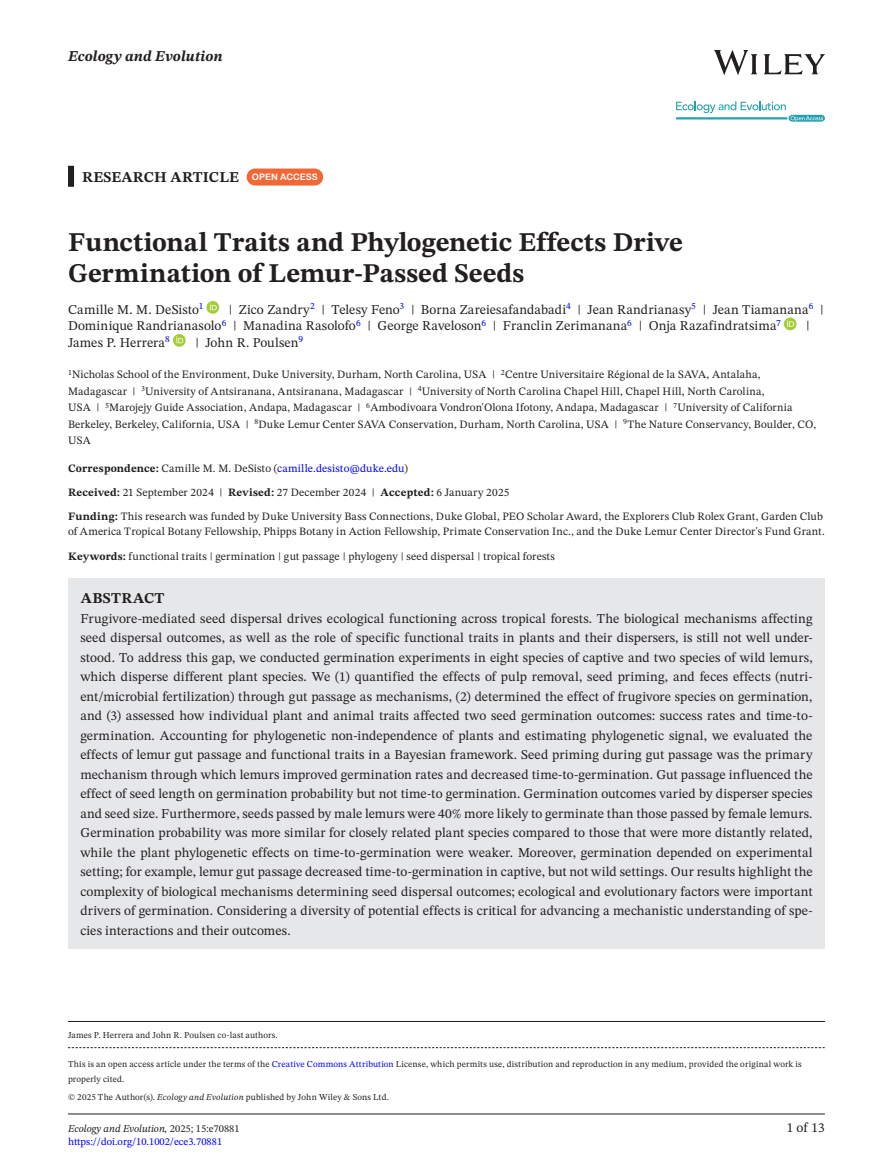
<style>
.page{position:relative;width:893px;height:1174px;background:#fff}
.page>*{position:absolute;margin:0;border:0;box-sizing:border-box;transform-origin:0 0}
.t1{font:700 27px/31.5px "STIX Two Text";color:#231f20}
.t2{font:700 15px "STIX Two Text";letter-spacing:.01em;color:#231f20}
.t3{font:italic 700 15px "STIX Two Text";letter-spacing:.01em;color:#231f20}
.t4{font:13.5px/19.5px "STIX Two Text";letter-spacing:.01em;color:#231f20}
.t5{font:11.25px/16.5px "STIX Two Text";letter-spacing:.015em;color:#231f20}
.t6{font:italic 10.5px "STIX Two Text";color:#231f20}
.t7{font:10.5px "STIX Two Text";color:#00f}
.t8{font:9px/15px "STIX Two Text";letter-spacing:.02em;color:#231f20}
.s1{font-family:"Arial Rounded MT Bold";font-weight:400;font-size:9px;color:#fff}
.s2{font-weight:700}
.s3{color:#00f}
.s4{font-style:italic}
.s5{font-style:normal}
</style>
<div class="page">
<hr style="left:68px;top:1113px;width:757px;height:1px;background:#231f20">
<img style="left:714px;top:51px;width:111px;height:23px">
<svg style="left:676px;top:101px;width:149px;height:21px"></svg>
<div style="left:68px;top:166px;width:6px;height:21px;background:#231f20"></div>
<div style="left:68px;top:578px;width:757px;height:42px;background:#e6e7e9"></div>
<div style="left:68px;top:597px;width:757px;height:351px;background:#e6e7e9"></div>
<div style="left:247px;top:168px;width:76px;height:17px;background:#f16736;border-radius:9px"></div>
<svg style="left:206px;top:301px;width:13px;height:13px"></svg>
<svg style="left:210px;top:303px;width:7px;height:7px"></svg>
<div style="left:784px;top:317px;width:12px;height:13px;background:#a5cd39;border-radius:50%"></div>
<svg style="left:787px;top:320px;width:7px;height:7px"></svg>
<svg style="left:173px;top:334px;width:13px;height:13px"></svg>
<svg style="left:176px;top:336px;width:7px;height:7px"></svg>
<svg style="left:68px;top:1047px;width:757px;height:1px"></svg>
<hr style="left:68px;top:1021px;width:757px;height:1px;background:#231f20">
<p class="t3" style="left:68px;top:46px;width:156px">Ecology and Evolution</p>
<p class="t2" style="left:82px;top:166px;width:237px">RESEARCH ARTICLE <span class="s1">OPEN ACCESS</span></p>
<h1 class="t1" style="left:68px;top:227px;width:616px">Functional Traits and Phylogenetic Effects Drive<br>Germination of Lemur-Passed Seeds</h1>
<p class="t4" style="left:68px;top:299px;width:137px">Camille M. M. DeSisto<sup>1</sup></p>
<p class="t4" style="left:68px;top:301px;width:757px;line-height:16.5px;text-indent:161px">| Zico Zandry<sup>2</sup> | Telesy Feno<sup>3</sup> | Borna Zareiesafandabadi<sup>4</sup> | Jean Randrianasy<sup>5</sup> | Jean Tiamanana<sup>6</sup> |<br>Dominique Randrianasolo<sup>6</sup> | Manadina Rasolofo<sup>6</sup> | George Raveloson<sup>6</sup> | Franclin Zerimanana<sup>6</sup> | Onja Razafindratsima<sup>7</sup></p>
<p class="t4" style="left:806px;top:316px;width:5px">|</p>
<p class="t4" style="left:68px;top:332px;width:103px">James P. Herrera<sup>8</sup></p>
<p class="t4" style="left:195px;top:332px;width:109px">| John R. Poulsen<sup>9</sup></p>
<p class="t5" style="left:68px;top:366px;width:750px"><sup>1</sup>Nicholas School of the Environment, Duke University, Durham, North Carolina, USA | <sup>2</sup>Centre Universitaire Régional de la SAVA, Antalaha, Madagascar | <sup>3</sup>University of Antsiranana, Antsiranana, Madagascar | <sup>4</sup>University of North Carolina Chapel Hill, Chapel Hill, North Carolina,<br>USA | <sup>5</sup>Marojejy Guide Association, Andapa, Madagascar | <sup>6</sup>Ambodivoara Vondron'Olona Ifotony, Andapa, Madagascar | <sup>7</sup>University of California Berkeley, Berkeley, California, USA | <sup>8</sup>Duke Lemur Center SAVA Conservation, Durham, North Carolina, USA | <sup>9</sup>The Nature Conservancy, Boulder, CO, USA</p>
<p class="t5" style="left:68px;top:456px;width:756px;line-height:24px"><span class="s2">Correspondence:</span> Camille M. M. DeSisto (<span class="s3">camille.desisto@duke.edu</span>)<br><span class="s2">Received:</span> 21 September 2024 | <span class="s2">Revised:</span> 27 December 2024 | <span class="s2">Accepted:</span> 6 January 2025<br><span class="s2">Funding:</span> This research was funded by Duke University Bass Connections, Duke Global, PEO Scholar Award, the Explorers Club Rolex Grant, Garden Club</p>
<p class="t5" style="left:68px;top:523px;width:758px">of America Tropical Botany Fellowship, Phipps Botany in Action Fellowship, Primate Conservation Inc., and the Duke Lemur Center Director's Fund Grant.</p>
<p class="t5" style="left:68px;top:548px;width:488px"><span class="s2">Keywords:</span> functional traits | germination | gut passage | phylogeny | seed dispersal | tropical forests</p>
<p class="t2" style="left:81px;top:587px;width:85px">ABSTRACT</p>
<p class="t4" style="left:80px;top:608px;width:734px;text-align:justify">Frugivore-mediated seed dispersal drives ecological functioning across tropical forests. The biological mechanisms affecting seed dispersal outcomes, as well as the role of specific functional traits in plants and their dispersers, is still not well under&shy;stood. To address this gap, we conducted germination experiments in eight species of captive and two species of wild lemurs, which disperse different plant species. We (1) quantified the effects of pulp removal, seed priming, and feces effects (nutri&shy;ent/microbial fertilization) through gut passage as mechanisms, (2) determined the effect of frugivore species on germination, and (3) assessed how individual plant and animal traits affected two seed germination outcomes: success rates and time-to&shy;germination. Accounting for phylogenetic non-independence of plants and estimating phylogenetic signal, we evaluated the effects of lemur gut passage and functional traits in a Bayesian framework. Seed priming during gut passage was the primary mechanism through which lemurs improved germination rates and decreased time-to-germination. Gut passage influenced the effect of seed length on germination probability but not time-to germination. Germination outcomes varied by disperser species and seed size. Furthermore, seeds passed by male lemurs were 40% more likely to germinate than those passed by female lemurs.<br>Germination probability was more similar for closely related plant species compared to those that were more distantly related, while the plant phylogenetic effects on time-to-germination were weaker. Moreover, germination depended on experimental setting; for example, lemur gut passage decreased time-to-germination in captive, but not wild settings. Our results highlight the complexity of biological mechanisms determining seed dispersal outcomes; ecological and evolutionary factors were important drivers of germination. Considering a diversity of potential effects is critical for advancing a mechanistic understanding of spe&shy;cies interactions and their outcomes.</p>
<p class="t8" style="left:68px;top:1028px;width:211px">James P. Herrera and John R. Poulsen co-last authors.</p>
<p class="t8" style="left:68px;top:1056px;width:735px">This is an open access article under the terms of the <span class="s3">Creative Commons Attribution</span> License, which permits use, distribution and reproduction in any medium, provided the original work is properly cited.</p>
<p class="t8" style="left:68px;top:1089px;width:322px">© 2025 The Author(s). <span class="s4">Ecology and Evolution</span> published by John Wiley &amp; Sons Ltd.</p>
<p class="t6" style="left:68px;top:1121px;width:173px">Ecology and Evolution, <span class="s5">2025; 15:e70881</span></p>
<p class="t4" style="left:787px;top:1118px;width:40px">1 of 13</p>
<p class="t7" style="left:68px;top:1134px;width:156px">https://doi.org/10.1002/ece3.70881</p>
</div>
